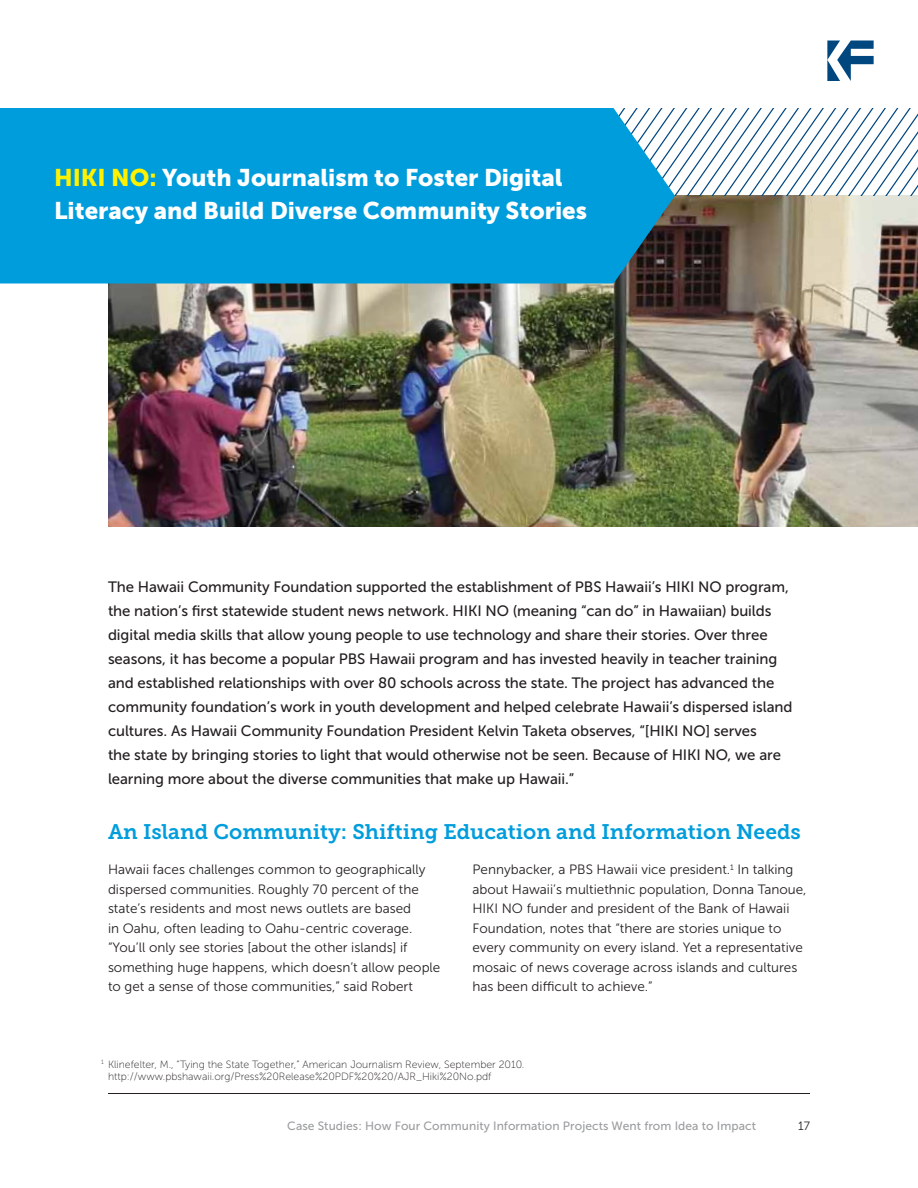
<style>
.page{position:relative;width:918px;height:1188px;background:#fff}
.page>*{position:absolute;margin:0;border:0;box-sizing:border-box;transform-origin:0 0}
.t1{font:24px/33px "Museo Sans 900";color:#fff}
.t2{font:21px "Museo Slab 700";color:#009ddc}
.t3{font:15px/24px "Museo Sans 500";letter-spacing:-.005em;color:#231f20}
.t4{font:13.5px/19.5px "Museo Sans 300";color:#231f20}
.t5{font:12px "Museo Sans 500";letter-spacing:.005em;color:#9b9d9f}
.t6{font:12px "Museo Sans 300";color:#231f20}
.t7{font:10.5px/12px "Museo Sans 100";color:#231f20}
.s1{color:#fff200}
</style>
<div class="page">
<hr style="left:108px;top:1093px;width:702px;height:1px;background:#231f20">
<img style="left:108px;top:196px;width:810px;height:330px">
<svg style="left:675px;top:108px;width:243px;height:88px"></svg>
<div style="left:0;top:108px;width:675px;height:176px;background:#009ddc"></div>
<svg style="left:827px;top:40px;width:47px;height:41px"></svg>
<h1 class="t1" style="left:54px;top:161px;width:535px"><span class="s1">HIKI NO:</span> Youth Journalism to Foster Digital<br>Literacy and Build Diverse Community Stories</h1>
<p class="t3" style="left:108px;top:575px;width:686px">The Hawaii Community Foundation supported the establishment of PBS Hawaii’s HIKI NO program, the nation’s first statewide student news network. HIKI NO (meaning “can do” in Hawaiian) builds digital media skills that allow young people to use technology and share their stories. Over three seasons, it has become a popular PBS Hawaii program and has invested heavily in teacher training and established relationships with over 80 schools across the state. The project has advanced the community foundation’s work in youth development and helped celebrate Hawaii’s dispersed island cultures. As Hawaii Community Foundation President Kelvin Taketa observes, “[HIKI NO] serves<br>the state by bringing stories to light that would otherwise not be seen. Because of HIKI NO, we are learning more about the diverse communities that make up Hawaii.”</p>
<h2 class="t2" style="left:108px;top:820px;width:694px">An Island Community: Shifting Education and Information Needs</h2>
<p class="t4" style="left:472px;top:860px;width:336px">Pennybacker, a PBS Hawaii vice president.<sup>1</sup> In talking about Hawaii’s multiethnic population, Donna Tanoue, HIKI NO funder and president of the Bank of Hawaii Foundation, notes that “there are stories unique to every community on every island. Yet a representative mosaic of news coverage across islands and cultures has been difficult to achieve.”</p>
<p class="t4" style="left:108px;top:860px;width:334px">Hawaii faces challenges common to geographically dispersed communities. Roughly 70 percent of the state’s residents and most news outlets are based<br>in Oahu, often leading to Oahu-centric coverage. “You’ll only see stories [about the other islands] if something huge happens, which doesn’t allow people to get a sense of those communities,” said Robert</p>
<p class="t7" style="left:108px;top:1058px;width:418px;text-indent:-7px"><sup>1</sup> Klinefelter, M., “Tying the State Together,” American Journalism Review, September 2010. http://www.pbshawaii.org/Press%20Release%20PDF%20%20/AJR_Hiki%20No.pdf</p>
<p class="t5" style="left:287px;top:1119px;width:470px">Case Studies: How Four Community Information Projects Went from Idea to Impact</p>
<p class="t6" style="left:798px;top:1119px;width:13px">17</p>
</div>
